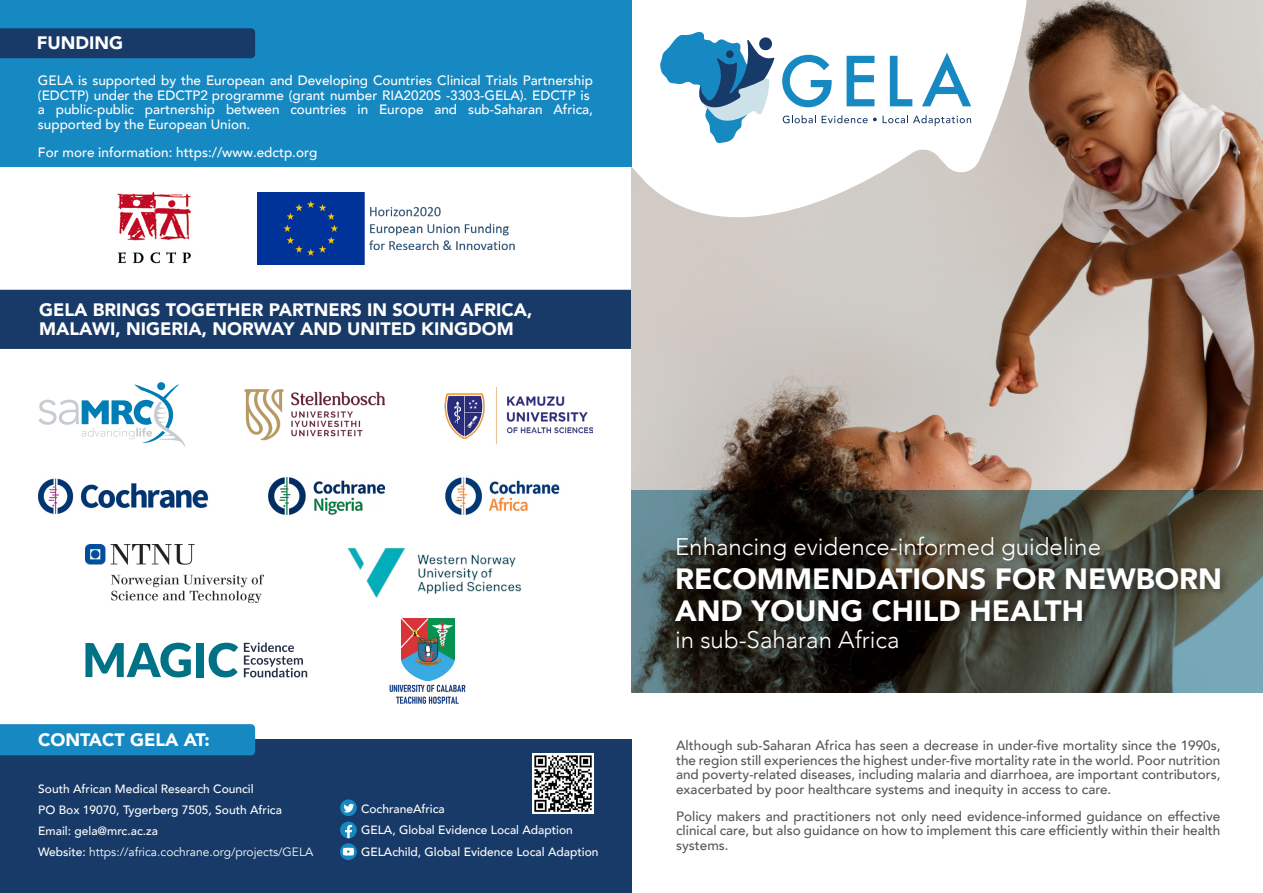
<style>
.page{position:relative;width:1263px;height:893px;background:#fff}
.page>*{position:absolute;margin:0;border:0;box-sizing:border-box;transform-origin:0 0}
.t1{font:900 29.25px/31.5px "Avenir";color:#fff}
.t2{font:300 24px "Avenir";color:#fff}
.t3{font:900 18px/19.4px "Avenir";color:#fff}
.t4{font:500 13.5px/14.5px "Avenir";color:#575756;text-align:justify}
.t5{font:500 13.5px/14.5px "Avenir";color:#fff}
.t6{font:500 12px/21px "Avenir";color:#fff}
.s1{font-weight:400}
</style>
<div class="page">
<div style="left:0;top:290px;width:631px;height:59px;background:#183a68"></div>
<img style="left:631px;top:0;width:632px;height:490px">
<svg style="left:631px;top:490px;width:632px;height:203px;background:#46504c"></svg>
<div style="left:671px;top:532px;width:560px;height:126px;background:#000;opacity:.4"></div>
<svg style="left:559px;top:0;width:473px;height:238px"></svg>
<svg style="left:631px;top:0;width:340px;height:144px"></svg>
<div style="left:0;top:740px;width:631px;height:153px;background:#183a68"></div>
<div style="left:0;top:724px;width:255px;height:31px;background:#1789c2"></div>
<img style="left:257px;top:193px;width:258px;height:71px">
<div style="left:0;top:0;width:631px;height:166px;background:#1789c2"></div>
<div style="left:0;top:28px;width:255px;height:30px;background:#183a68"></div>
<img style="left:118px;top:192px;width:73px;height:72px">
<svg style="left:340px;top:822px;width:17px;height:16px"></svg>
<svg style="left:340px;top:799px;width:17px;height:17px"></svg>
<svg style="left:343px;top:804px;width:11px;height:8px"></svg>
<svg style="left:340px;top:843px;width:17px;height:17px"></svg>
<svg style="left:343px;top:848px;width:11px;height:7px"></svg>
<img style="left:532px;top:753px;width:61px;height:61px">
<img style="left:245px;top:389px;width:139px;height:52px">
<img style="left:445px;top:477px;width:115px;height:39px">
<img style="left:269px;top:477px;width:116px;height:38px">
<img style="left:444px;top:387px;width:149px;height:57px">
<img style="left:347px;top:547px;width:175px;height:51px">
<svg style="left:38px;top:384px;width:148px;height:63px"></svg>
<div style="left:157px;top:382px;width:8px;height:8px;background:#007db5;border-radius:50%"></div>
<img style="left:85px;top:544px;width:179px;height:59px">
<img style="left:37px;top:478px;width:171px;height:36px">
<img style="left:389px;top:618px;width:77px;height:86px">
<svg style="left:244px;top:642px;width:63px;height:35px"></svg>
<svg style="left:85px;top:643px;width:106px;height:34px"></svg>
<div style="left:196px;top:643px;width:8px;height:34px;background:#007285"></div>
<svg style="left:209px;top:643px;width:29px;height:34px"></svg>
<hr style="left:388px;top:681px;width:85px;height:3px;background:#fff">
<div style="left:379px;top:614px;width:22px;height:70px;background:#fff"></div>
<div style="left:455px;top:614px;width:23px;height:70px;background:#fff"></div>
<h3 class="t3" style="left:37px;top:33px;width:88px">FUNDING</h3>
<p class="t5" style="left:38px;top:72px;width:556px">GELA is supported by the European and Developing Countries Clinical Trials Partnership (EDCTP) under the EDCTP2 programme (grant number RIA2020S -3303-GELA). EDCTP is a public-public partnership between countries in Europe and sub-Saharan Africa, supported by the European Union.</p>
<p class="t5" style="left:38px;top:144px;width:281px">For more information: https://www.edctp.org</p>
<h3 class="t3" style="left:39px;top:299px;width:495px">GELA BRINGS TOGETHER PARTNERS IN SOUTH AFRICA,<br>MALAWI, NIGERIA, NORWAY AND UNITED KINGDOM</h3>
<h3 class="t3" style="left:38px;top:730px;width:173px">CONTACT GELA AT:</h3>
<p class="t6" style="left:38px;top:778px;width:276px">South African Medical Research Council<br>PO Box 19070, Tygerberg 7505, South Africa Email: gela@mrc.ac.za<br>Website: <span class="s1">https://africa.cochrane.org/projects/GELA</span></p>
<p class="t6" style="left:361px;top:797px;width:239px;line-height:21.8px">CochraneAfrica<br>GELA, Global Evidence Local Adaption<br>GELAchild, Global Evidence Local Adaption</p>
<h2 class="t2" style="left:675px;top:532px;width:427px">Enhancing evidence-informed guideline</h2>
<h1 class="t1" style="left:675px;top:562px;width:548px">RECOMMENDATIONS FOR NEWBORN<br>AND YOUNG CHILD HEALTH</h1>
<h2 class="t2" style="left:675px;top:625px;width:226px">in sub-Saharan Africa</h2>
<p class="t4" style="left:676px;top:737px;width:546px">Although sub-Saharan Africa has seen a decrease in under-five mortality since the 1990s, the region still experiences the highest under-five mortality rate in the world. Poor nutrition and poverty-related diseases, including malaria and diarrhoea, are important contributors, exacerbated by poor healthcare systems and inequity in access to care.</p>
<p class="t4" style="left:676px;top:808px;width:546px">Policy makers and practitioners not only need evidence-informed guidance on effective clinical care, but also guidance on how to implement this care efficiently within their health systems.</p>
</div>
